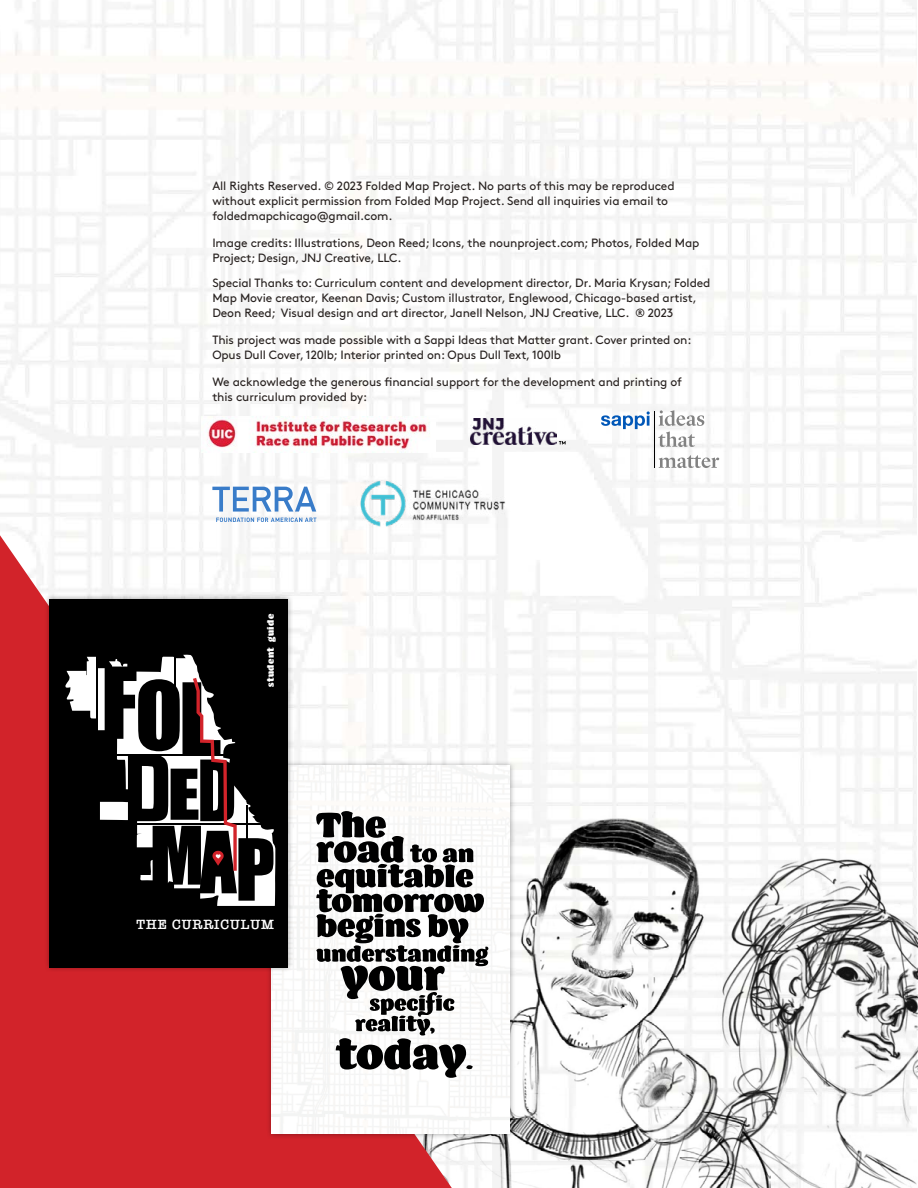
<style>
.page{position:relative;width:918px;height:1188px;background:#fff}
.page>*{position:absolute;margin:0;border:0;box-sizing:border-box;transform-origin:0 0}
.t1{font:600 13.8px "American Typewriter";letter-spacing:.06em;color:#fff}
.t2{font:12px/15px "Brown Regular Alt";letter-spacing:-.01em;color:#282220}
.t3{font:9px "Barricada Pro";letter-spacing:.04em;color:#fff}
</style>
<div class="page">
<img style="left:0;top:0;width:916px;height:841px">
<img style="left:452px;top:802px;width:319px;height:386px">
<img style="left:694px;top:841px;width:224px;height:347px">
<img style="left:356px;top:481px;width:154px;height:47px">
<img style="left:202px;top:416px;width:234px;height:36px">
<svg style="left:0;top:535px;width:452px;height:653px;fill:#d2232a"></svg>
<div style="left:266px;top:761px;width:249px;height:378px;background:#000;opacity:.35"></div>
<img style="left:272px;top:766px;width:238px;height:368px">
<svg style="left:316px;top:811px;width:172px;height:267px"></svg>
<div style="left:44px;top:594px;width:249px;height:379px;background:#000;opacity:.35"></div>
<div style="left:50px;top:599px;width:238px;height:368px;background:#000"></div>
<svg style="left:65px;top:655px;width:210px;height:251px"></svg>
<hr style="left:104px;top:754px;width:143px;height:1px;background:#000">
<hr style="left:97px;top:637px;width:1px;height:143px;background:#000">
<hr style="left:174px;top:655px;width:1px;height:36px;background:#000">
<svg style="left:105px;top:667px;width:168px;height:234px"></svg>
<img style="left:470px;top:419px;width:86px;height:25px">
<svg style="left:559px;top:441px;width:7px;height:3px"></svg>
<svg style="left:216px;top:518px;width:100px;height:4px"></svg>
<svg style="left:212px;top:487px;width:104px;height:25px"></svg>
<svg style="left:601px;top:411px;width:49px;height:18px"></svg>
<svg style="left:658px;top:410px;width:46px;height:37px"></svg>
<svg style="left:659px;top:455px;width:60px;height:13px"></svg>
<hr style="left:655px;top:411px;width:1px;height:57px;background:#000">
<p class="t2" style="left:212px;top:177px;width:464px">All Rights Reserved. © 2023 Folded Map Project. No parts of this may be reproduced without explicit permission from Folded Map Project. Send all inquiries via email to foldedmapchicago@gmail.com.</p>
<p class="t2" style="left:212px;top:234px;width:489px">Image credits: Illustrations, Deon Reed; Icons, the nounproject.com; Photos, Folded Map<br>Project; Design, JNJ Creative, LLC.</p>
<p class="t2" style="left:212px;top:275px;width:500px">Special Thanks to: Curriculum content and development director, Dr. Maria Krysan; Folded<br>Map Movie creator, Keenan Davis; Custom illustrator, Englewood, Chicago-based artist,<br>Deon Reed; Visual design and art director, Janell Nelson, JNJ Creative, LLC. ® 2023</p>
<p class="t2" style="left:212px;top:332px;width:481px">This project was made possible with a Sappi Ideas that Matter grant. Cover printed on:<br>Opus Dull Cover, 120lb; Interior printed on: Opus Dull Text, 100lb</p>
<p class="t2" style="left:212px;top:374px;width:471px">We acknowledge the generous financial support for the development and printing of this curriculum provided by:</p>
<p class="t3" style="left:266px;top:687px;width:74px;rotate:-90deg">student guide</p>
<p class="t1" style="left:137px;top:914px;width:139px">THE CURRICULUM</p>
</div>
